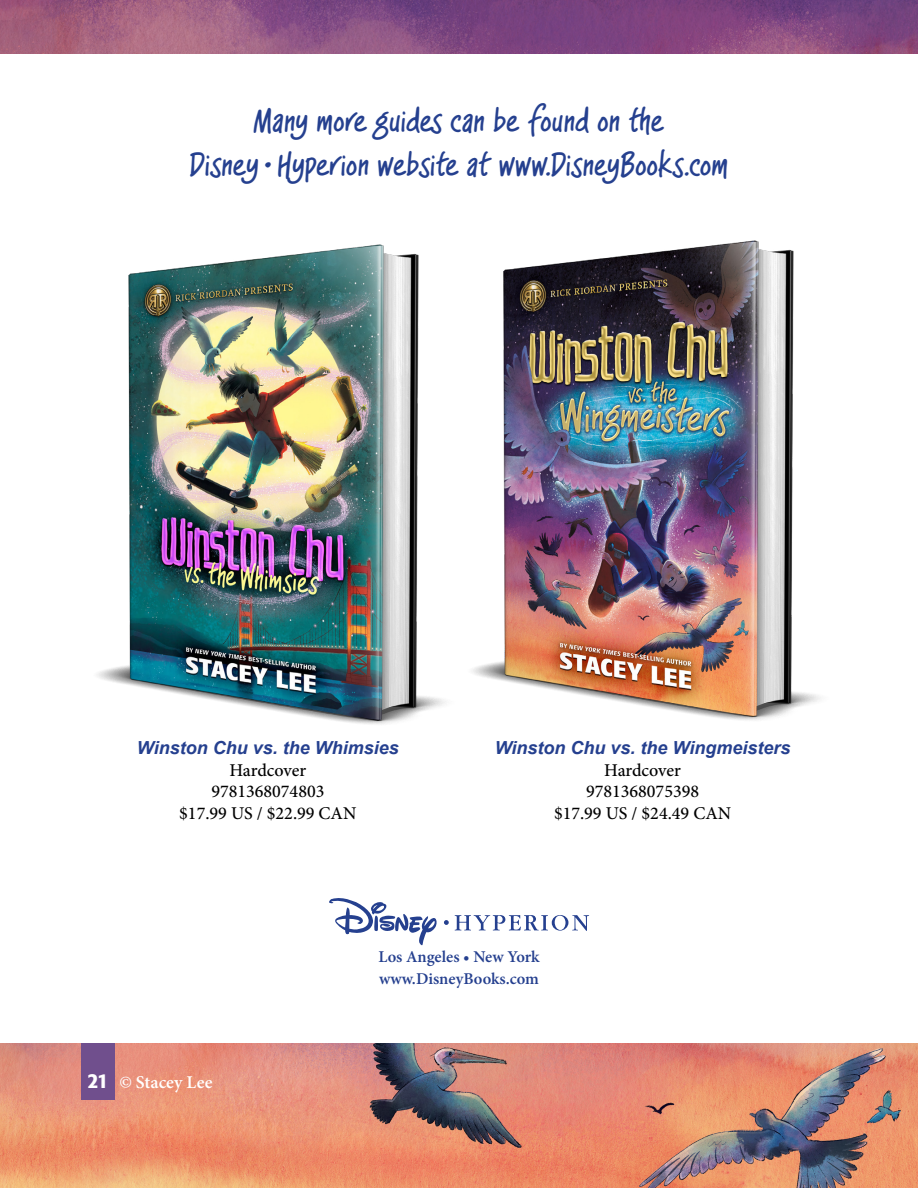
<style>
.page{position:relative;width:918px;height:1188px;background:#fff}
.page>*{position:absolute;margin:0;border:0;box-sizing:border-box;transform-origin:0 0}
.t1{font:34.5px/43.5px "CC Scoundrel";color:#25408f;text-align:center}
.t2{font:500 18px/21.6px "Minion Pro";color:#000;text-align:center}
.t3{font:italic 700 18px "Arial";color:#25408f}
.t4{font:600 18px "Minion Pro";color:#fff}
.t5{font:600 16.5px/22.5px "Minion Pro";color:#25408f}
.s1{font-family:"Astoria";font-weight:700;font-size:19.5px}
</style>
<div class="page">
<img style="left:0;top:1043px;width:918px;height:145px">
<img style="left:0;top:0;width:918px;height:54px">
<div style="left:81px;top:1043px;width:34px;height:57px;background:#704f8d"></div>
<svg style="left:329px;top:898px;width:108px;height:48px"></svg>
<svg style="left:455px;top:915px;width:134px;height:16px"></svg>
<svg style="left:444px;top:920px;width:5px;height:5px"></svg>
<img style="left:97px;top:244px;width:349px;height:480px">
<img style="left:472px;top:240px;width:349px;height:480px">
<h1 class="t1" style="left:190px;top:98px;width:540px">Many more guides can be found on the<br>Disney • Hyperion website at www.DisneyBooks.com</h1>
<p class="t3" style="left:137px;top:736px;width:263px">Winston Chu vs. the Whimsies</p>
<p class="t2" style="left:179px;top:759px;width:179px">Hardcover<br>9781368074803<br>$17.99 US / $22.99 CAN</p>
<p class="t3" style="left:495px;top:736px;width:297px">Winston Chu vs. the Wingmeisters</p>
<p class="t2" style="left:554px;top:759px;width:179px">Hardcover<br>9781368075398<br>$17.99 US / $24.49 CAN</p>
<p class="t4" style="left:88px;top:1069px;width:126px"><span class="s1">21</span> © Stacey Lee</p>
<p class="t5" style="left:378px;top:945px;width:163px">Los Angeles • New York www.DisneyBooks.com</p>
</div>
